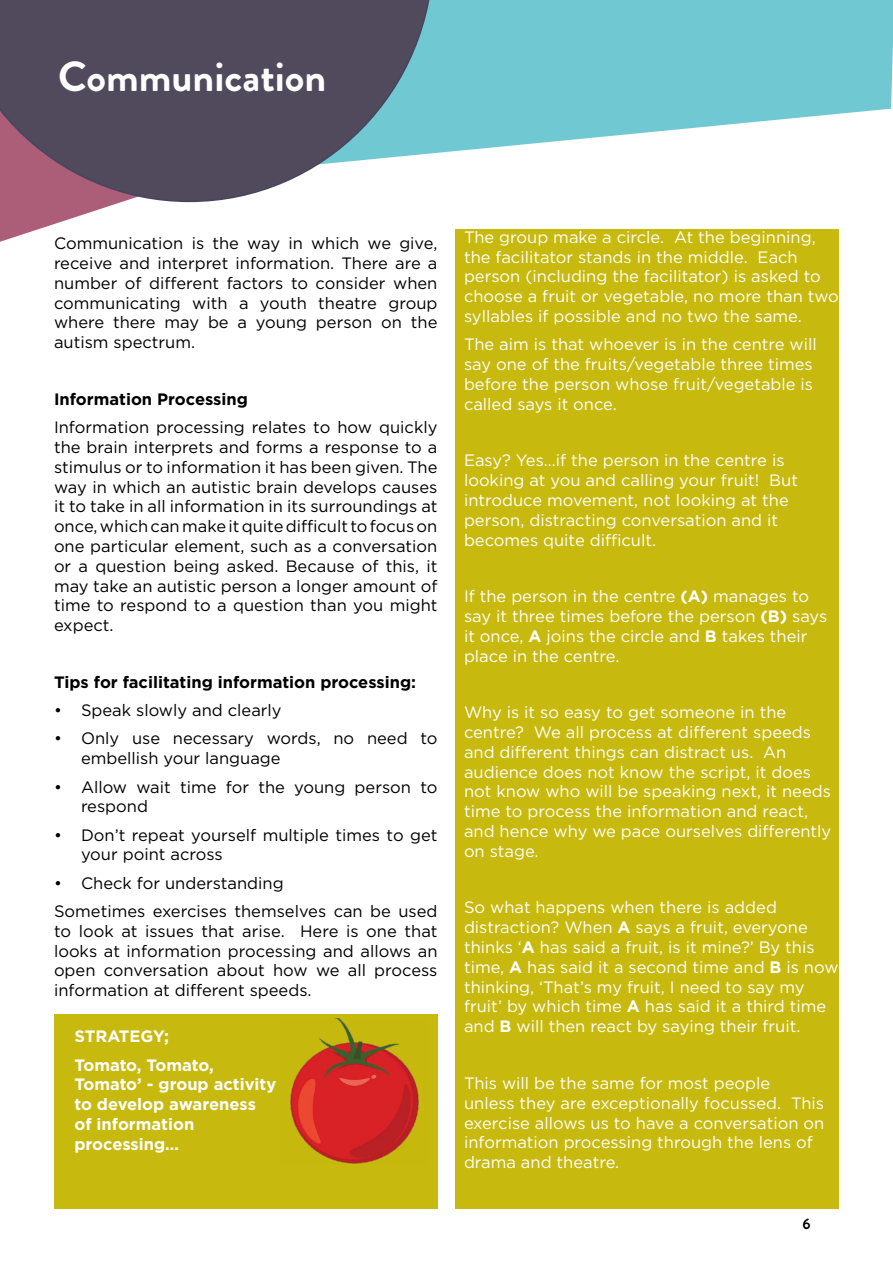
<style>
.page{position:relative;width:893px;height:1263px;background:#fff}
.page>*{position:absolute;margin:0;border:0;box-sizing:border-box;transform-origin:0 0}
.t1{font:700 42px "Brandon Grotesque";color:#fff}
.t2{font:16.5px/19.8px "Gotham";color:#fff}
.t3{font:16.5px/19.8px "Gotham";color:#000}
.t4{font:700 16.5px/19.8px "Gotham";color:#fff}
.t5{font:700 16.5px "Gotham";color:#000}
.t6{font:700 15px "Brandon Grotesque";color:#000}
.s1{font-weight:700}
</style>
<div class="page">
<svg style="left:434px;top:0;width:459px;height:154px;background:#84cfd9"></svg>
<svg style="left:0;top:202px;width:196px;height:40px"></svg>
<svg style="left:0;top:0;width:434px;height:202px;background:#656071"></svg>
<div style="left:455px;top:230px;width:384px;height:979px;background:#c7b90d"></div>
<div style="left:54px;top:1014px;width:383px;height:195px;background:#c7b90d"></div>
<img style="left:290px;top:1018px;width:129px;height:146px">
<h1 class="t1" style="left:58px;top:47px;width:270px">Communication</h1>
<p class="t3" style="left:54px;top:233px;width:385px;text-align:justify">Communication is the way in which we give, receive and interpret information. There are a number of different factors to consider when communicating with a youth theatre group where there may be a young person on the autism spectrum.</p>
<p class="t5" style="left:54px;top:388px;width:195px">Information Processing</p>
<p class="t3" style="left:54px;top:417px;width:385px;text-align:justify">Information processing relates to how quickly the brain interprets and forms a response to a stimulus or to information it has been given. The way in which an autistic brain develops causes it to take in all information in its surroundings at once, which can make it quite difficult to focus on one particular element, such as a conversation or a question being asked. Because of this, it may take an autistic person a longer amount of time to respond to a question than you might expect.</p>
<p class="t5" style="left:54px;top:671px;width:364px">Tips for facilitating information processing:</p>
<p class="t3" style="left:54px;top:700px;width:229px">• Speak slowly and clearly</p>
<p class="t3" style="left:81px;top:728px;width:358px;text-indent:-27px">• Only use necessary words, no need to embellish your language</p>
<p class="t3" style="left:81px;top:776px;width:358px;text-indent:-27px">• Allow wait time for the young person to respond</p>
<p class="t3" style="left:81px;top:824px;width:358px;text-indent:-27px">• Don’t repeat yourself multiple times to get your point across</p>
<p class="t3" style="left:54px;top:868px;width:385px;line-height:28.3px">• Check for understanding<br>Sometimes exercises themselves can be used</p>
<p class="t3" style="left:54px;top:921px;width:385px;text-align:justify">to look at issues that arise. Here is one that looks at information processing and allows an open conversation about how we all process information at different speeds.</p>
<p class="t4" style="left:74px;top:1022px;width:141px;line-height:28.3px">STRATEGY;<br>Tomato, Tomato,</p>
<p class="t4" style="left:74px;top:1074px;width:203px">Tomato’ - group activity to develop awareness of information processing…</p>
<p class="t2" style="left:464px;top:227px;width:376px">The group make a circle. At the beginning, the facilitator stands in the middle. Each person (including the facilitator) is asked to choose a fruit or vegetable, no more than two syllables if possible and no two the same.</p>
<p class="t2" style="left:464px;top:334px;width:354px">The aim is that whoever is in the centre will say one of the fruits/vegetable three times before the person whose fruit/vegetable is called says it once.</p>
<p class="t2" style="left:464px;top:450px;width:335px">Easy? Yes…if the person in the centre is looking at you and calling your fruit! But introduce movement, not looking at the person, distracting conversation and it becomes quite difficult.</p>
<p class="t2" style="left:464px;top:586px;width:365px">If the person in the centre <span class="s1">(A)</span> manages to say it three times before the person <span class="s1">(B)</span> says it once, <span class="s1">A</span> joins the circle and <span class="s1">B</span> takes their place in the centre.</p>
<p class="t2" style="left:464px;top:702px;width:369px">Why is it so easy to get someone in the centre? We all process at different speeds and different things can distract us. An audience does not know the script, it does not know who will be speaking next, it needs time to process the information and react, and hence why we pace ourselves differently on stage.</p>
<p class="t2" style="left:464px;top:897px;width:376px">So what happens when there is added distraction? When <span class="s1">A</span> says a fruit, everyone thinks ‘<span class="s1">A</span> has said a fruit, is it mine?’ By this time, <span class="s1">A</span> has said it a second time and <span class="s1">B</span> is now thinking, ‘That’s my fruit, I need to say my fruit’ by which time <span class="s1">A</span> has said it a third time and <span class="s1">B</span> will then react by saying their fruit.</p>
<p class="t2" style="left:464px;top:1073px;width:362px">This will be the same for most people unless they are exceptionally focussed. This exercise allows us to have a conversation on information processing through the lens of drama and theatre.</p>
<p class="t6" style="left:802px;top:1213px;width:10px">6</p>
</div>
